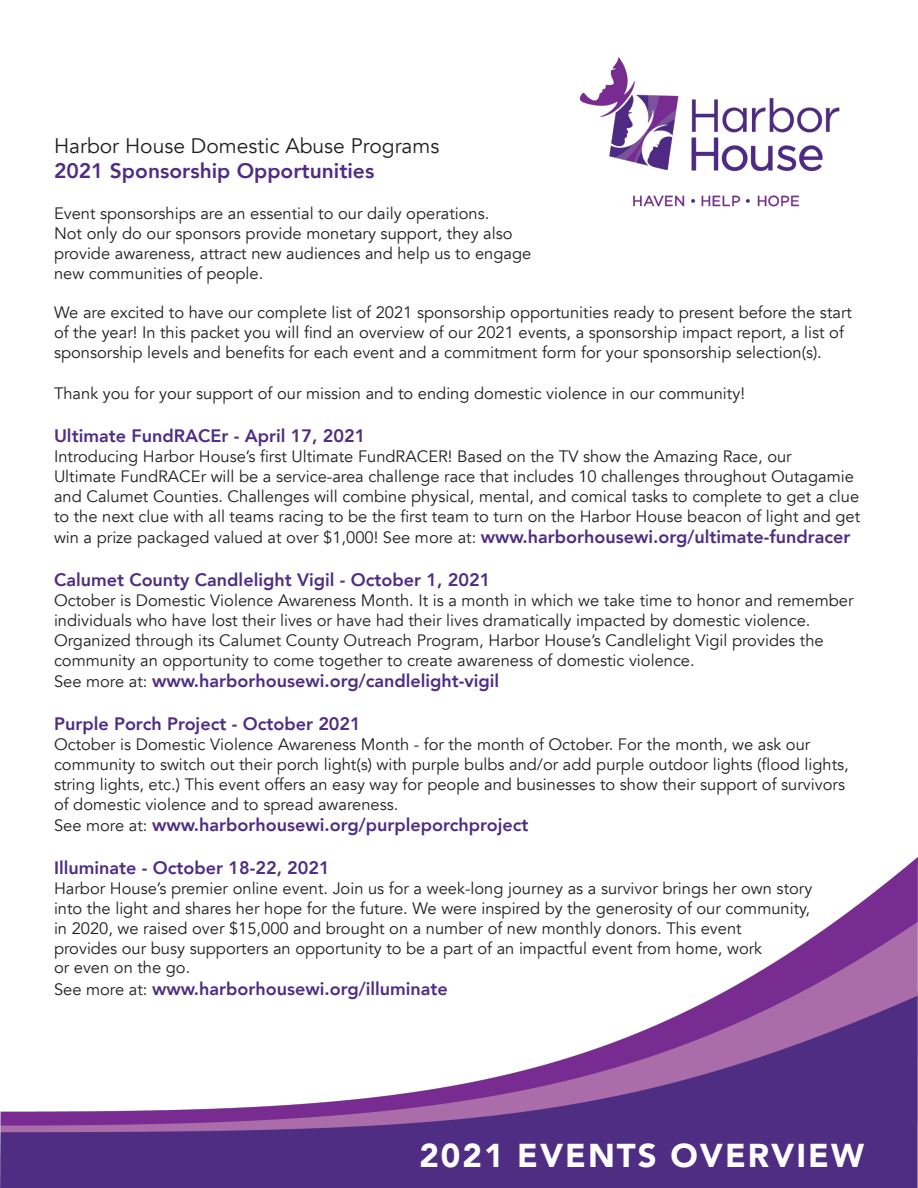
<style>
.page{position:relative;width:918px;height:1188px;background:#fff}
.page>*{position:absolute;margin:0;border:0;box-sizing:border-box;transform-origin:0 0}
.t1{font:900 33px "Avenir";letter-spacing:.06em;color:#fff}
.t2{font:21px "Avenir";color:#231f20}
.t3{font:800 21px "Avenir";color:#502d84}
.t4{font:800 18px "Avenir";color:#4f2d83}
.t5{font:16.5px/19.8px "Avenir";color:#231f20}
.s1{font-weight:800;font-size:18px;color:#4f2d83}
.s2{font-weight:400;font-size:16.5px;color:#231f20}
</style>
<div class="page">
<img style="left:0;top:857px;width:918px;height:331px">
<img style="left:579px;top:57px;width:261px;height:150px">
<p class="t2" style="left:54px;top:133px;width:387px">Harbor House Domestic Abuse Programs</p>
<p class="t3" style="left:54px;top:151px;width:322px">2021 Sponsorship Opportunities</p>
<p class="t5" style="left:54px;top:204px;width:479px">Event sponsorships are an essential to our daily operations.<br>Not only do our sponsors provide monetary support, they also provide awareness, attract new audiences and help us to engage new communities of people.</p>
<p class="t5" style="left:54px;top:303px;width:800px">We are excited to have our complete list of 2021 sponsorship opportunities ready to present before the start of the year! In this packet you will find an overview of our 2021 events, a sponsorship impact report, a list of sponsorship levels and benefits for each event and a commitment form for your sponsorship selection(s).</p>
<p class="t5" style="left:54px;top:384px;width:692px">Thank you for your support of our mission and to ending domestic violence in our community!</p>
<p class="t4" style="left:54px;top:420px;width:313px">Ultimate FundRACEr - April 17, 2021</p>
<p class="t5" style="left:54px;top:447px;width:808px">Introducing Harbor House’s first Ultimate FundRACER! Based on the TV show the Amazing Race, our<br>Ultimate FundRACEr will be a service-area challenge race that includes 10 challenges throughout Outagamie and Calumet Counties. Challenges will combine physical, mental, and comical tasks to complete to get a clue to the next clue with all teams racing to be the first team to turn on the Harbor House beacon of light and get</p>
<p class="t5" style="left:54px;top:528px;width:798px">win a prize packaged valued at over $1,000! See more at: <span class="s1">www.harborhousewi.org/ultimate-fundracer</span></p>
<p class="t4" style="left:54px;top:564px;width:438px">Calumet County Candlelight Vigil - October 1, 2021</p>
<p class="t5" style="left:54px;top:591px;width:801px">October is Domestic Violence Awareness Month. It is a month in which we take time to honor and remember individuals who have lost their lives or have had their lives dramatically impacted by domestic violence.<br>Organized through its Calumet County Outreach Program, Harbor House’s Candlelight Vigil provides the community an opportunity to come together to create awareness of domestic violence.</p>
<p class="t4" style="left:54px;top:665px;width:447px"><span class="s2">See more at:</span> www.harborhousewi.org/candlelight-vigil</p>
<p class="t4" style="left:54px;top:708px;width:308px">Purple Porch Project - October 2021</p>
<p class="t5" style="left:54px;top:735px;width:796px">October is Domestic Violence Awareness Month - for the month of October. For the month, we ask our community to switch out their porch light(s) with purple bulbs and/or add purple outdoor lights (flood lights, string lights, etc.) This event offers an easy way for people and businesses to show their support of survivors of domestic violence and to spread awareness.</p>
<p class="t4" style="left:54px;top:809px;width:476px"><span class="s2">See more at:</span> www.harborhousewi.org/purpleporchproject</p>
<p class="t4" style="left:54px;top:852px;width:277px">Illuminate - October 18-22, 2021</p>
<p class="t5" style="left:54px;top:879px;width:760px">Harbor House’s premier online event. Join us for a week-long journey as a survivor brings her own story into the light and shares her hope for the future. We were inspired by the generosity of our community, in 2020, we raised over $15,000 and brought on a number of new monthly donors. This event<br>provides our busy supporters an opportunity to be a part of an impactful event from home, work<br>or even on the go.</p>
<p class="t4" style="left:54px;top:972px;width:395px"><span class="s2">See more at:</span> www.harborhousewi.org/illuminate</p>
<h1 class="t1" style="left:419px;top:1127px;width:446px">2021 EVENTS OVERVIEW</h1>
</div>
